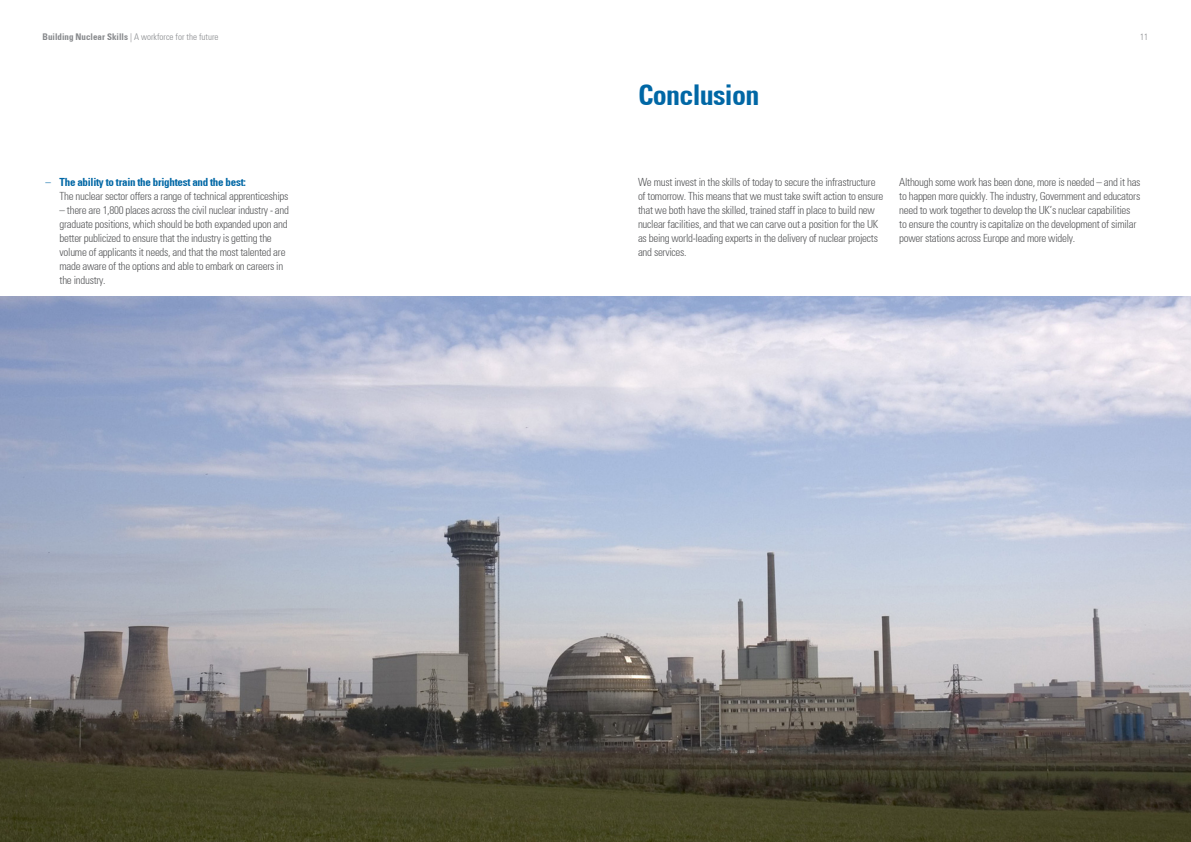
<style>
.page{position:relative;width:1191px;height:842px;background:#fff}
.page>*{position:absolute;margin:0;border:0;box-sizing:border-box;transform-origin:0 0}
.Page_title{font:700 condensed 28px "Univers";letter-spacing:-.025em;color:#0067a5}
.Body_text{font:300 condensed 11px/14px "Univers";letter-spacing:-.025em;color:#57585a}
.t1{font:300 condensed 9px "Univers";color:#87898c}
.s1{font-weight:700}
.s2{color:#0067a5}
.s3{font-weight:700;color:#0067a5}
</style>
<div class="page">
<img style="left:0;top:296px;width:1191px;height:546px">
<p class="t1" style="left:43px;top:31px;width:177px"><span class="s1">Building Nuclear Skills</span> | A workforce for the future</p>
<p class="t1" style="left:1140px;top:31px;width:9px">11</p>
<p class="Body_text" style="left:60px;top:175px;width:230px;text-indent:-14px"><span class="s2">–</span> <span class="s3">The ability to train the brightest and the best:<br></span>The nuclear sector offers a range of technical apprenticeships</p>
<p class="Body_text" style="left:60px;top:203px;width:231px">– there are 1,800 places across the civil nuclear industry - and graduate positions, which should be both expanded upon and better publicized to ensure that the industry is getting the volume of applicants it needs, and that the most talented are made aware of the options and able to embark on careers in the industry.</p>
<p class="Page_title" style="left:638px;top:78px;width:123px">Conclusion</p>
<p class="Body_text" style="left:638px;top:175px;width:247px">We must invest in the skills of today to secure the infrastructure of tomorrow. This means that we must take swift action to ensure that we both have the skilled, trained staff in place to build new nuclear facilities, and that we can carve out a position for the UK as being world-leading experts in the delivery of nuclear projects and services.</p>
<p class="Body_text" style="left:899px;top:175px;width:243px">Although some work has been done, more is needed – and it has to happen more quickly. The industry, Government and educators need to work together to develop the UK’s nuclear capabilities to ensure the country is capitalize on the development of similar power stations across Europe and more widely.</p>
</div>
